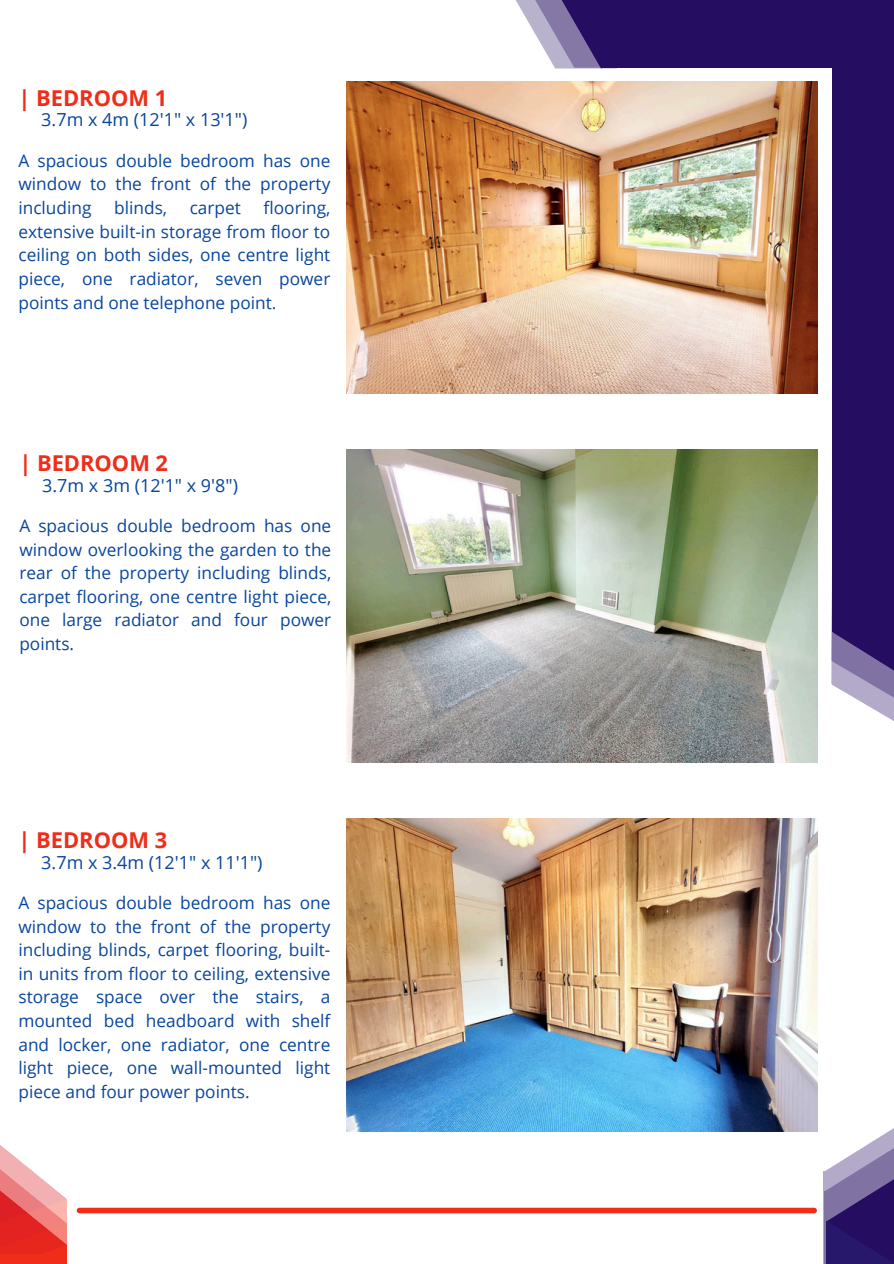
<style>
.page{position:relative;width:894px;height:1264px;background:#fff}
.page>*{position:absolute;margin:0;border:0;box-sizing:border-box;transform-origin:0 0}
.t1{font:700 21.9px "Open Sans";color:#ef2d19}
.t2{font:18px "Open Sans";color:#08459d}
.t3{font:17.25px/23.7px "Open Sans";color:#08459d;text-align:justify}
</style>
<div class="page">
<svg style="left:515px;top:0;width:13px;height:21px"></svg>
<svg style="left:528px;top:0;width:27px;height:68px;fill:#b9b2cd"></svg>
<div style="left:602px;top:0;width:291px;height:68px;background:#250e62"></div>
<svg style="left:831px;top:585px;width:62px;height:136px"></svg>
<div style="left:832px;top:0;width:61px;height:631px;background:#250e62"></div>
<svg style="left:832px;top:631px;width:61px;height:60px;background:#6c5d95"></svg>
<svg style="left:555px;top:0;width:62px;height:69px"></svg>
<svg style="left:823px;top:1129px;width:70px;height:134px"></svg>
<svg style="left:0;top:1145px;width:67px;height:118px"></svg>
<div style="left:79px;top:1207px;width:735px;height:6px;background:#ef2d19"></div>
<img style="left:346px;top:449px;width:470px;height:313px">
<img style="left:346px;top:818px;width:470px;height:313px">
<img style="left:346px;top:81px;width:470px;height:313px">
<p class="t1" style="left:18px;top:83px;width:150px">| BEDROOM 1</p>
<p class="t2" style="left:41px;top:107px;width:207px">3.7m x 4m (12'1" x 13'1")</p>
<h1 class="t3" style="left:18px;top:148px;width:313px">A spacious double bedroom has one window to the front of the property including</h1>
<h1 class="t3" style="left:18px;top:195px;width:313px;text-indent:245px">flooring, extensive built-in storage from floor to ceiling on both sides, one centre light piece, one radiator, seven power points and one telephone point.</h1>
<h1 class="t3" style="left:114px;top:195px;width:54px">blinds,</h1>
<h1 class="t3" style="left:190px;top:195px;width:53px">carpet</h1>
<p class="t1" style="left:19px;top:448px;width:150px">| BEDROOM 2</p>
<p class="t2" style="left:42px;top:472px;width:197px">3.7m x 3m (12'1" x 9'8")</p>
<h1 class="t3" style="left:19px;top:513px;width:313px">A spacious double bedroom has one window overlooking the garden to the rear of the property including blinds, carpet flooring, one centre light piece, one large radiator and four power points.</h1>
<p class="t1" style="left:18px;top:824px;width:150px">| BEDROOM 3</p>
<p class="t2" style="left:41px;top:849px;width:223px">3.7m x 3.4m (12'1" x 11'1")</p>
<h1 class="t3" style="left:18px;top:890px;width:313px">A spacious double bedroom has one window to the front of the property including blinds, carpet flooring, built&shy;in units from floor to ceiling, extensive storage space over the stairs, a mounted bed headboard with shelf and locker, one radiator, one centre light piece, one wall-mounted light piece and four power points.</h1>
</div>
